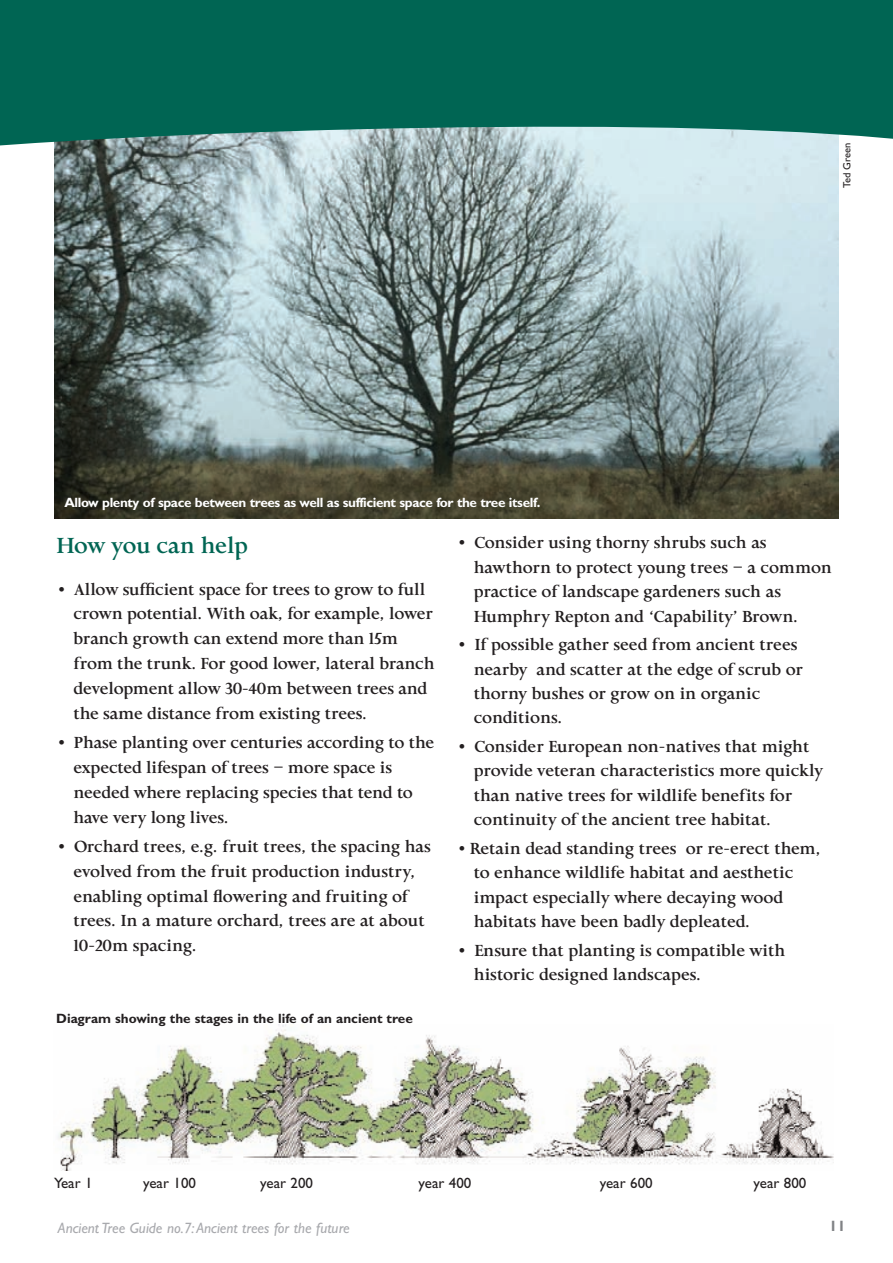
<style>
.page{position:relative;width:893px;height:1263px;background:#fff}
.page>*{position:absolute;margin:0;border:0;box-sizing:border-box;transform-origin:0 0}
.t1{font:22.5px "Aries Bold Ranging Figs";letter-spacing:-.015em;color:#006553}
.t2{font:16.5px/24.5px "Aries Bold Ranging Figs";letter-spacing:-.005em;color:#231f20}
.t3{font:italic 15px "Gill Sans";color:#a8a9ad}
.t4{font:15px "Gill Sans";color:#231f20}
.t5{font:700 15px "Gill Sans";color:#808285}
.t6{font:700 13.5px "Gill Sans";letter-spacing:-.03em;color:#fff}
.t7{font:700 13.5px "Gill Sans";color:#231f20}
.t8{font:10.5px "Gill Sans";color:#231f20}
</style>
<div class="page">
<img style="left:54px;top:195px;width:784px;height:324px">
<svg style="left:0;top:0;width:893px;height:195px;background:#3b857a"></svg>
<img style="left:58px;top:1025px;width:775px;height:146px">
<p class="t8" style="left:843px;top:188px;width:47px;rotate:-90deg">Ted Green</p>
<p class="t6" style="left:64px;top:497px;width:478px">Allow plenty of space between trees as well as sufficient space for the tree itself.</p>
<h1 class="t1" style="left:57px;top:536px;width:193px">How you can help</h1>
<p class="t2" style="left:74px;top:579px;width:363px;line-height:24.9px;text-indent:-15px">• Allow sufficient space for trees to grow to full crown potential. With oak, for example, lower branch growth can extend more than 15m from the trunk. For good lower, lateral branch development allow 30-40m between trees and the same distance from existing trees.</p>
<p class="t2" style="left:74px;top:732px;width:362px;line-height:24.9px;text-indent:-15px">• Phase planting over centuries according to the expected lifespan of trees – more space is needed where replacing species that tend to have very long lives.</p>
<p class="t2" style="left:74px;top:836px;width:359px;line-height:24.9px;text-indent:-15px">• Orchard trees, e.g. fruit trees, the spacing has evolved from the fruit production industry, enabling optimal flowering and fruiting of trees. In a mature orchard, trees are at about 10-20m spacing.</p>
<p class="t7" style="left:56px;top:1013px;width:358px">Diagram showing the stages in the life of an ancient tree</p>
<p class="t2" style="left:474px;top:532px;width:360px;text-indent:-15px">• Consider using thorny shrubs such as hawthorn to protect young trees – a common practice of landscape gardeners such as Humphry Repton and ‘Capability’ Brown.</p>
<p class="t2" style="left:474px;top:634px;width:331px;text-indent:-15px">• If possible gather seed from ancient trees nearby and scatter at the edge of scrub or thorny bushes or grow on in organic conditions.</p>
<p class="t2" style="left:474px;top:736px;width:351px;text-indent:-15px">• Consider European non-natives that might provide veteran characteristics more quickly than native trees for wildlife benefits for continuity of the ancient tree habitat.</p>
<p class="t2" style="left:474px;top:838px;width:348px;text-indent:-15px">• Retain dead standing trees or re-erect them, to enhance wildlife habitat and aesthetic impact especially where decaying wood habitats have been badly depleated.</p>
<p class="t2" style="left:474px;top:940px;width:313px;text-indent:-15px">• Ensure that planting is compatible with historic designed landscapes.</p>
<p class="t4" style="left:54px;top:1177px;width:40px">Year 1</p>
<p class="t4" style="left:143px;top:1177px;width:54px">year 100</p>
<p class="t4" style="left:260px;top:1177px;width:54px">year 200</p>
<p class="t4" style="left:419px;top:1177px;width:54px">year 400</p>
<p class="t4" style="left:600px;top:1177px;width:54px">year 600</p>
<p class="t4" style="left:754px;top:1177px;width:54px">year 800</p>
<p class="t3" style="left:58px;top:1222px;width:293px">Ancient Tree Guide no.7:Ancient trees for the future</p>
<p class="t5" style="left:829px;top:1220px;width:18px">11</p>
</div>
